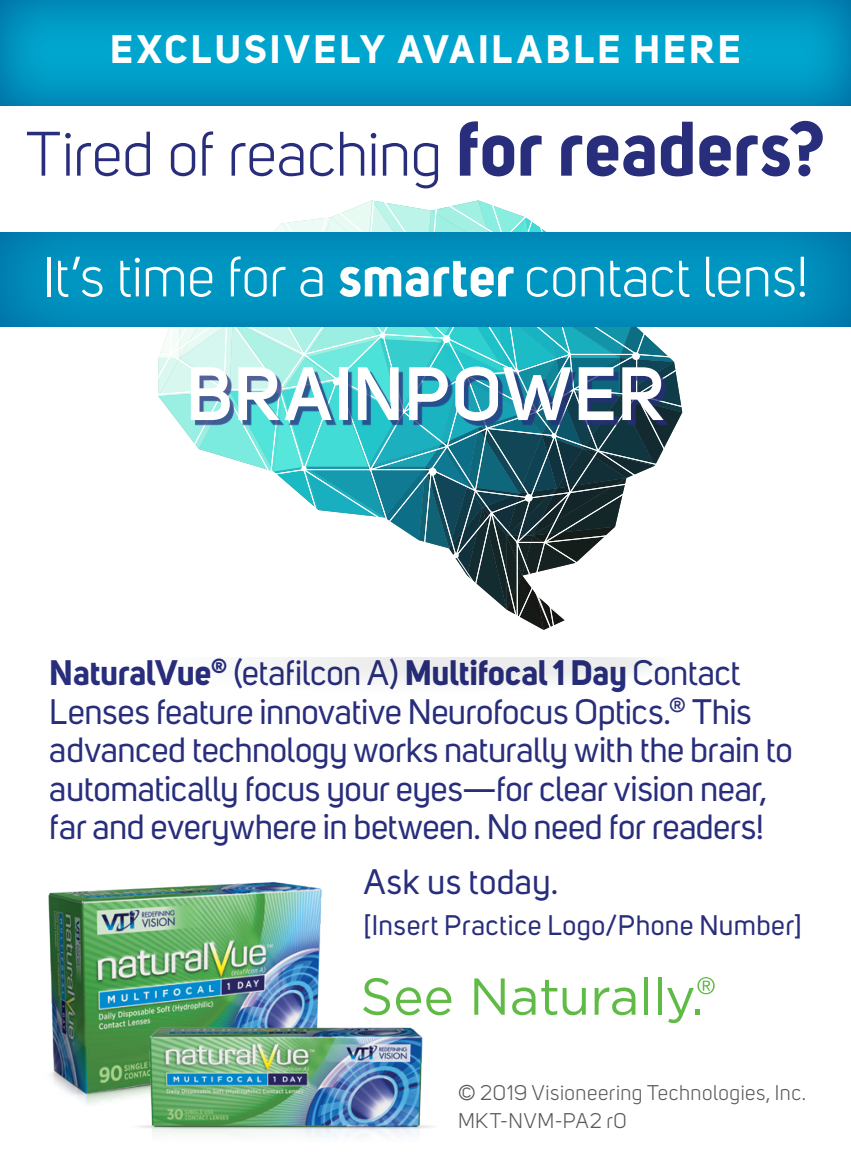
<style>
.page{position:relative;width:851px;height:1166px;background:#fff}
.page>*{position:absolute;margin:0;border:0;box-sizing:border-box;transform-origin:0 0}
.t1{font:600 74.55px "Uni Sans";letter-spacing:.015em;color:#fff}
.t2{font:61.95px "Uni Sans";color:#292e7c}
.t3{font:56px "Uni Sans";letter-spacing:-.005em;color:#fff}
.t4{font:700 39.2px "Uni Sans";letter-spacing:.08em;color:#fff}
.t5{font:35px/38.5px "Uni Sans";letter-spacing:-.01em;color:#292e7c}
.t6{font:35px "Uni Sans";letter-spacing:.01em;color:#292e7c}
.t7{font:28px "Uni Sans";letter-spacing:.015em;color:#292e7c}
.t8{font:21px/28.3px "Uni Sans";letter-spacing:.03em;color:#57585a}
.s1{font-weight:700;font-size:76.3px}
.s2{font-weight:700}
</style>
<div class="page">
<div style="left:0;top:0;width:850px;height:109px;background:#292e7c;opacity:.5"></div>
<div style="left:162px;top:637px;width:509px;height:54px;background:#fbfbfc;border-radius:50%"></div>
<div style="left:198px;top:639px;width:467px;height:49px;background:#f6f8f8;border-radius:50%"></div>
<div style="left:234px;top:642px;width:424px;height:43px;background:#f1f3f3;border-radius:50%"></div>
<div style="left:334px;top:650px;width:306px;height:26px;background:linear-gradient(to bottom,#fdfdfd,#eaebeb);border-radius:50%"></div>
<svg style="left:341px;top:651px;width:297px;height:25px"></svg>
<div style="left:349px;top:652px;width:288px;height:23px;background:#edeeed;border-radius:50%"></div>
<div style="left:356px;top:652px;width:280px;height:22px;background:linear-gradient(to bottom,#fafbfa,#e9e9e9);border-radius:50%"></div>
<div style="left:363px;top:653px;width:272px;height:21px;background:#ededec;border-radius:50%"></div>
<div style="left:370px;top:653px;width:263px;height:20px;background:linear-gradient(to bottom,#f5f5f5,#e9e9e9);border-radius:50%"></div>
<svg style="left:377px;top:654px;width:255px;height:19px"></svg>
<svg style="left:158px;top:200px;width:525px;height:446px"></svg>
<div style="left:195px;top:371px;width:473px;height:54px;background:#292e7c;opacity:.75"></div>
<img style="left:48px;top:881px;width:274px;height:195px">
<img style="left:52px;top:948px;width:453px;height:188px">
<div style="left:0;top:229px;width:850px;height:101px;background:#292e7c;opacity:.5"></div>
<svg style="left:363px;top:978px;width:27px;height:37px"></svg>
<svg style="left:396px;top:987px;width:55px;height:28px"></svg>
<svg style="left:474px;top:978px;width:30px;height:36px"></svg>
<svg style="left:512px;top:987px;width:23px;height:28px"></svg>
<svg style="left:541px;top:979px;width:44px;height:36px"></svg>
<svg style="left:594px;top:987px;width:41px;height:28px"></svg>
<hr style="left:644px;top:976px;width:4px;height:38px;background:#60bb46">
<svg style="left:658px;top:977px;width:3px;height:37px"></svg>
<svg style="left:667px;top:977px;width:47px;height:46px"></svg>
<p class="t4" style="left:110px;top:25px;width:632px">EXCLUSIVELY AVAILABLE HERE</p>
<h2 class="t2" style="left:26px;top:119px;width:800px">Tired of reaching <span class="s1">for readers?</span></h2>
<h3 class="t3" style="left:43px;top:245px;width:766px">It’s time for a <span class="s2">smarter</span> contact lens!</h3>
<h1 class="t1" style="left:186px;top:350px;width:479px">BRAINPOWER</h1>
<p class="t5" style="left:50px;top:654px;width:744px"><span class="s2">NaturalVue</span><sup>®</sup> (etafilcon A) <span class="s2">Multifocal 1 Day</span> Contact Lenses feature innovative Neurofocus Optics.<sup>®</sup> This advanced technology works naturally with the brain to automatically focus your eyes—for clear vision near, far and everywhere in between. No need for readers!</p>
<p class="t6" style="left:364px;top:862px;width:196px">Ask us today.</p>
<p class="t7" style="left:364px;top:909px;width:439px">[Insert Practice Logo/Phone Number]</p>
<p class="t8" style="left:458px;top:1078px;width:349px">© 2019 Visioneering Technologies, Inc.<br>MKT-NVM-PA2 r0</p>
</div>
